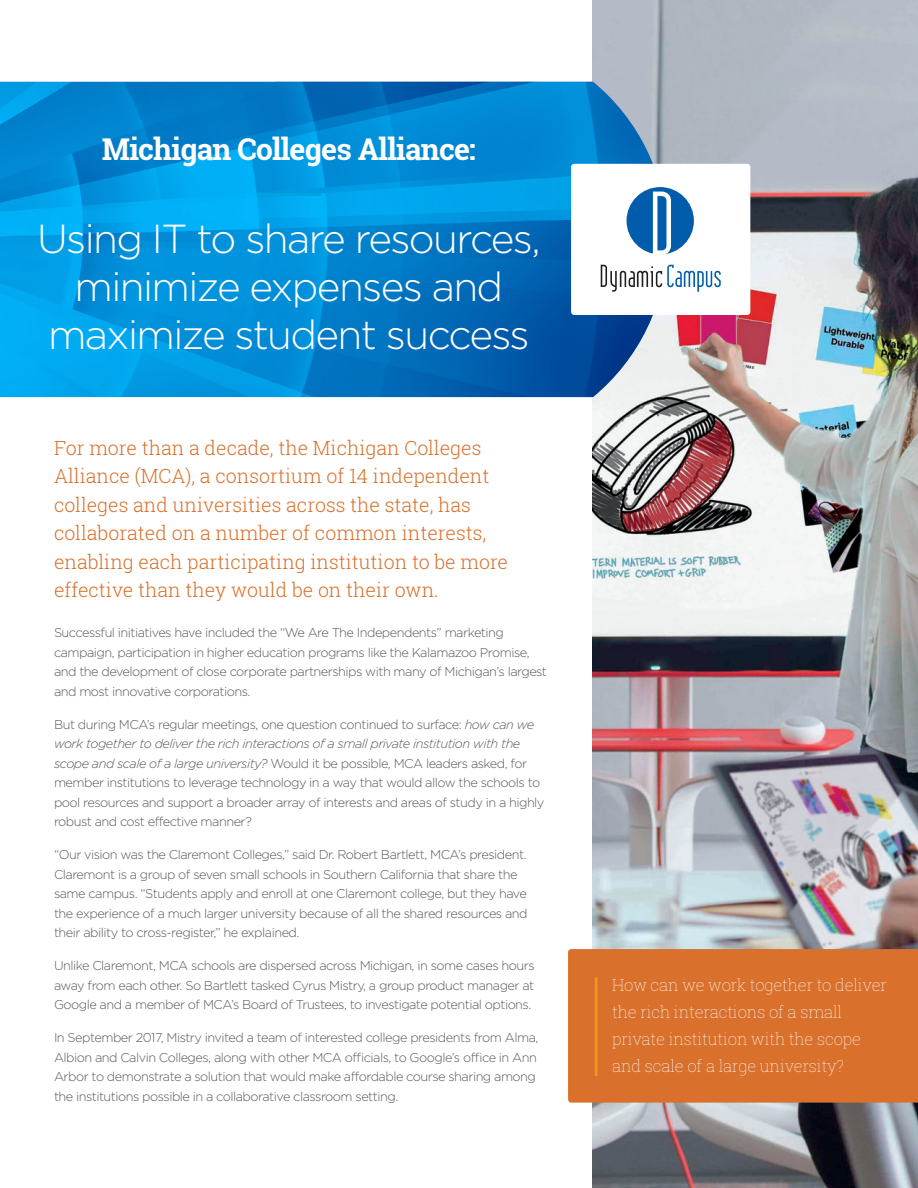
<style>
.page{position:relative;width:918px;height:1188px;background:#fff}
.page>*{position:absolute;margin:0;border:0;box-sizing:border-box;transform-origin:0 0}
.t1{font:300 40.5px/48px "Gotham HTF";letter-spacing:-.04em;color:#fff;text-align:center}
.t2{font:700 30px "Roboto Slab";letter-spacing:-.025em;color:#fff}
.t3{font:300 19.5px/28.5px "Roboto Slab";color:#d9702b}
.t4{font:100 16.5px/27px "Roboto Slab";letter-spacing:-.01em;color:#fff}
.t5{font:300 12.75px/19.5px "Gotham HTF";letter-spacing:-.04em;color:#57585a}
.s1{font-style:italic}
</style>
<div class="page">
<img style="left:593px;top:0;width:325px;height:1188px">
<div style="left:568px;top:949px;width:350px;height:154px;background:#d9702b"></div>
<hr style="left:595px;top:977px;width:2px;height:99px;background:#f7931d">
<img style="left:0;top:82px;width:667px;height:315px">
<div style="left:571px;top:164px;width:179px;height:151px;background:#fff;border-radius:3px"></div>
<div style="left:627px;top:187px;width:67px;height:67px;background:#015dab;border-radius:50%"></div>
<svg style="left:601px;top:265px;width:120px;height:27px"></svg>
<svg style="left:653px;top:192px;width:18px;height:63px"></svg>
<hr style="left:257px;top:193px;width:64px;height:2px;background:#00a2df">
<p class="t2" style="left:102px;top:129px;width:376px">Michigan Colleges Alliance:</p>
<p class="t1" style="left:37px;top:215px;width:505px">Using IT to share resources, minimize expenses and maximize student success</p>
<p class="t3" style="left:54px;top:433px;width:456px">For more than a decade, the Michigan Colleges Alliance (MCA), a consortium of 14 independent colleges and universities across the state, has collaborated on a number of common interests, enabling each participating institution to be more effective than they would be on their own.</p>
<p class="t5" style="left:54px;top:623px;width:495px">Successful initiatives have included the “We Are The Independents” marketing campaign, participation in higher education programs like the Kalamazoo Promise, and the development of close corporate partnerships with many of Michigan’s largest and most innovative corporations.</p>
<p class="t5" style="left:54px;top:714px;width:492px">But during MCA’s regular meetings, one question continued to surface: <span class="s1">how can we work together to deliver the rich interactions of a small private institution with the scope and scale of a large university?</span> Would it be possible, MCA leaders asked, for member institutions to leverage technology in a way that would allow the schools to pool resources and support a broader array of interests and areas of study in a highly robust and cost effective manner?</p>
<p class="t5" style="left:54px;top:845px;width:475px">“Our vision was the Claremont Colleges,” said Dr. Robert Bartlett, MCA’s president.<br>Claremont is a group of seven small schools in Southern California that share the same campus. “Students apply and enroll at one Claremont college, but they have the experience of a much larger university because of all the shared resources and their ability to cross-register,” he explained.</p>
<p class="t5" style="left:54px;top:956px;width:482px;text-align:justify">Unlike Claremont, MCA schools are dispersed across Michigan, in some cases hours away from each other. So Bartlett tasked Cyrus Mistry, a group product manager at Google and a member of MCA’s Board of Trustees, to investigate potential options.</p>
<p class="t5" style="left:54px;top:1028px;width:486px">In September 2017, Mistry invited a team of interested college presidents from Alma, Albion and Calvin Colleges, along with other MCA officials, to Google’s office in Ann Arbor to demonstrate a solution that would make affordable course sharing among the institutions possible in a collaborative classroom setting.</p>
<p class="t4" style="left:612px;top:971px;width:276px">How can we work together to deliver the rich interactions of a small private institution with the scope and scale of a large university?</p>
</div>
